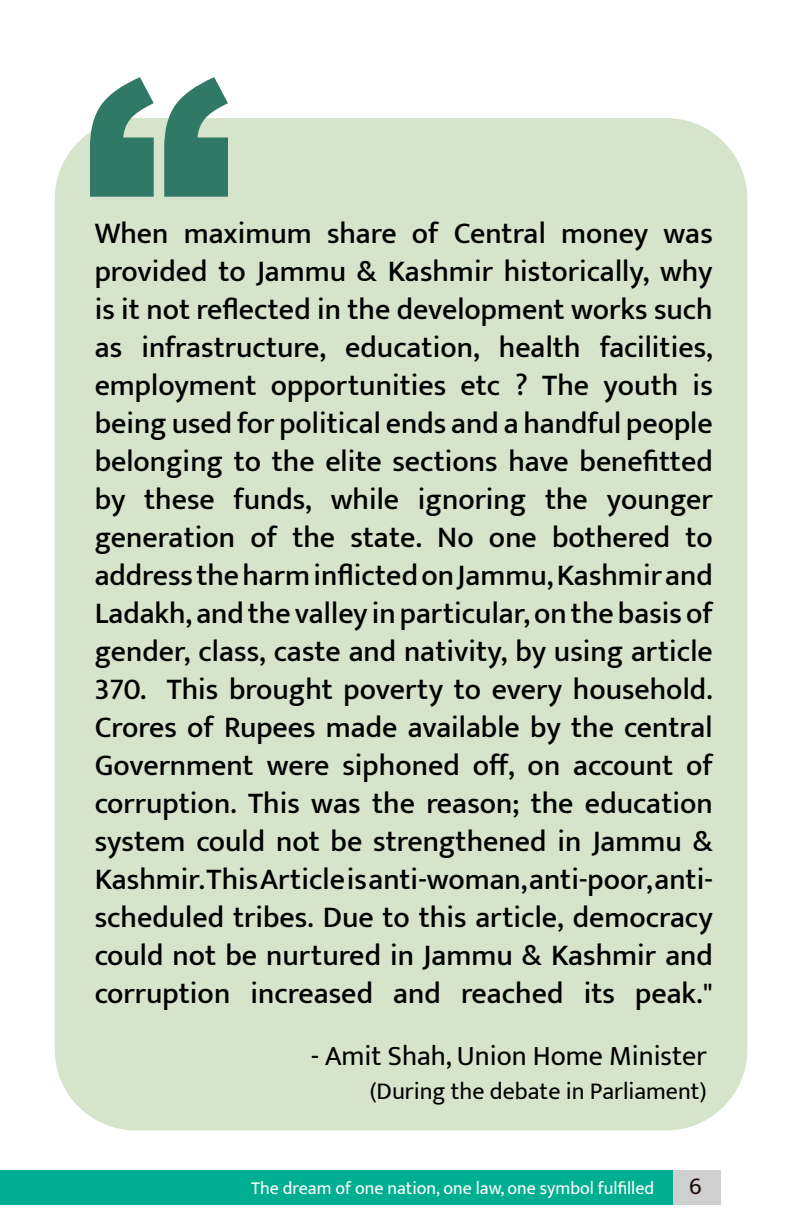
<style>
.page{position:relative;width:792px;height:1224px;background:#fff}
.page>*{position:absolute;margin:0;border:0;box-sizing:border-box;transform-origin:0 0}
.t1{font:900 300px "Arial";color:#307966}
.t2{font:500 30px/38px "Mukta";color:#000;text-align:justify}
.t3{font:28px "Mukta";color:#000}
.t4{font:24px "Mukta";color:#000}
.t5{font:24px "Mukta";color:#1f090a}
.t6{font:18px "Mukta";color:#fff}
</style>
<div class="page">
<div style="left:0;top:1171px;width:720px;height:34px;background:#cfcfd0"></div>
<div style="left:0;top:1171px;width:672px;height:34px;background:#00af91"></div>
<div style="left:55px;top:118px;width:692px;height:1012px;background:#d5e4cb;border-radius:81px"></div>
<h1 class="t1" style="left:82px;top:-29px;width:151px">“</h1>
<p class="t2" style="left:95px;top:214px;width:620px">When maximum share of Central money was provided to Jammu &amp; Kashmir historically, why is it not reflected in the development works such as infrastructure, education, health facilities, employment opportunities etc ? The youth is being used for political ends and a handful people belonging to the elite sections have benefitted by these funds, while ignoring the younger generation of the state. No one bothered to address the harm inflicted on Jammu, Kashmir and Ladakh, and the valley in particular, on the basis of gender, class, caste and nativity, by using article 370. This brought poverty to every household.<br>Crores of Rupees made available by the central Government were siphoned off, on account of corruption. This was the reason; the education system could not be strengthened in Jammu &amp; Kashmir. This Article is anti-woman, anti-poor, anti&shy;scheduled tribes. Due to this article, democracy could not be nurtured in Jammu &amp; Kashmir and corruption increased and reached its peak."</p>
<p class="t3" style="left:311px;top:1039px;width:397px">- Amit Shah, Union Home Minister</p>
<p class="t4" style="left:370px;top:1077px;width:338px">(During the debate in Parliament)</p>
<p class="t6" style="left:251px;top:1177px;width:405px">The dream of one nation, one law, one symbol fulfilled</p>
<p class="t5" style="left:689px;top:1172px;width:14px">6</p>
</div>
